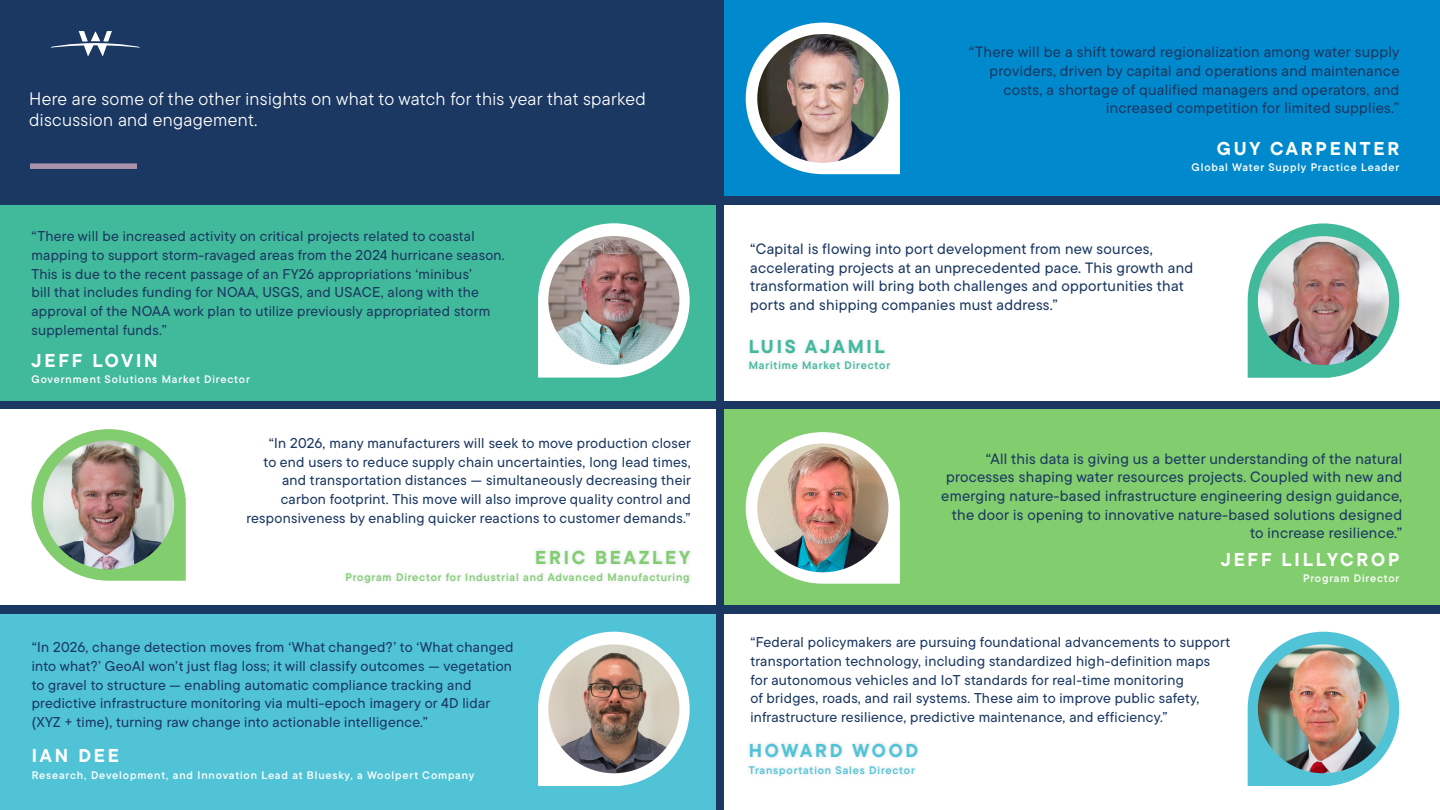
<style>
.page{position:relative;width:1440px;height:810px;background:#1b3862}
.page>*{position:absolute;margin:0;border:0;box-sizing:border-box;transform-origin:0 0}
.Quote_Name{font:700 18.67px "TT Commons Pro";letter-spacing:.15em;color:#fff}
.Quote_Name-2{font:700 18.67px "TT Commons Pro";letter-spacing:.15em;color:#82cd6e}
.Quote_Name-3{font:700 18.67px "TT Commons Pro";letter-spacing:.15em;color:#50c3d7}
.Paragraph_Style_10{font:700 18.67px "TT Commons Pro";letter-spacing:.15em;color:#41b99b}
.Paragraph_Style_10-2{font:700 18.67px "TT Commons Pro";letter-spacing:.15em;color:#fff}
.Paragraph_Style_3{font:18px/21px "TT Commons Pro";letter-spacing:.02em;color:#fff}
.Paragraph_Style_3-2{font:500 15px/18.7px "TT Commons Pro";letter-spacing:.02em;color:#1b3862;text-align:right}
.Paragraph_Style_3-3{font:500 14.25px/18.7px "TT Commons Pro";letter-spacing:.02em;color:#1b3862}
.Paragraph_Style_5{font:10.95px "TT Commons Pro Db";letter-spacing:.08em;color:#fff}
.Paragraph_Style_4{font:10.95px "TT Commons Pro Db";letter-spacing:.08em;color:#82cd6e}
.Paragraph_Style_4-2{font:10.95px "TT Commons Pro Db";letter-spacing:.08em;color:#fff}
.Paragraph_Style_7{font:10.95px "TT Commons Pro Db";letter-spacing:.08em;color:#fff}
.Paragraph_Style_5-2{font:10.95px "TT Commons Pro Db";letter-spacing:.08em;color:#50c3d7}
.Paragraph_Style_7-2{font:10.95px "TT Commons Pro Db";letter-spacing:.08em;color:#41b99b}
</style>
<div class="page">
<div style="left:724px;top:410px;width:716px;height:195px;background:#82cd6e"></div>
<svg style="left:746px;top:432px;width:154px;height:152px"></svg>
<img style="left:757px;top:443px;width:131px;height:129px">
<div style="left:0;top:410px;width:716px;height:195px;background:#fff"></div>
<svg style="left:31px;top:429px;width:155px;height:152px"></svg>
<img style="left:43px;top:440px;width:131px;height:129px">
<div style="left:342px;top:569px;width:351px;height:18px;background:#fafbfb"></div>
<div style="left:532px;top:547px;width:162px;height:21px;background:#1b3862;opacity:.18"></div>
<div style="left:724px;top:0;width:716px;height:196px;background:#008acd"></div>
<svg style="left:746px;top:23px;width:154px;height:151px"></svg>
<img style="left:757px;top:34px;width:131px;height:129px">
<div style="left:724px;top:614px;width:716px;height:196px;background:#fff"></div>
<svg style="left:1248px;top:632px;width:151px;height:154px"></svg>
<img style="left:1258px;top:644px;width:131px;height:129px">
<div style="left:745px;top:762px;width:174px;height:18px;background:#fafbfb"></div>
<div style="left:746px;top:740px;width:176px;height:21px;background:#1b3862;opacity:.18"></div>
<div style="left:0;top:614px;width:716px;height:196px;background:#50c3d7"></div>
<svg style="left:538px;top:632px;width:152px;height:154px"></svg>
<img style="left:548px;top:644px;width:131px;height:129px">
<div style="left:724px;top:205px;width:716px;height:195px;background:#fff"></div>
<svg style="left:1248px;top:223px;width:151px;height:155px"></svg>
<img style="left:1258px;top:236px;width:131px;height:129px">
<div style="left:745px;top:358px;width:149px;height:15px;background:#f7f8fa"></div>
<div style="left:746px;top:335px;width:143px;height:22px;background:#1b3862;opacity:.18"></div>
<div style="left:0;top:205px;width:716px;height:195px;background:#41b99b"></div>
<svg style="left:538px;top:223px;width:152px;height:155px"></svg>
<img style="left:548px;top:236px;width:131px;height:129px">
<svg style="left:51px;top:31px;width:89px;height:25px;background:#455c7f"></svg>
<div style="left:30px;top:163px;width:107px;height:6px;background:#ac93ad"></div>
<p class="Paragraph_Style_3" style="left:29px;top:88px;width:618px">Here are some of the other insights on what to watch for this year that sparked discussion and engagement.</p>
<p class="Paragraph_Style_3-3" style="left:32px;top:227px;width:475px">“There will be increased activity on critical projects related to coastal mapping to support storm-ravaged areas from the 2024 hurricane season.<br>This is due to the recent passage of an FY26 appropriations ‘minibus’<br>bill that includes funding for NOAA, USGS, and USACE, along with the approval of the NOAA work plan to utilize previously appropriated storm supplemental funds.”</p>
<p class="Paragraph_Style_7" style="left:32px;top:371px;width:220px">Government Solutions Market Director</p>
<p class="Paragraph_Style_10-2" style="left:32px;top:346px;width:128px">JEFF LOVIN</p>
<p class="Paragraph_Style_3-3" style="left:246px;top:434px;width:446px;text-align:right">“In 2026, many manufacturers will seek to move production closer<br>to end users to reduce supply chain uncertainties, long lead times, and transportation distances — simultaneously decreasing their carbon footprint. This move will also improve quality control and responsiveness by enabling quicker reactions to customer demands.”</p>
<p class="Quote_Name-2" style="left:535px;top:543px;width:156px">ERIC BEAZLEY</p>
<p class="Paragraph_Style_4" style="left:346px;top:569px;width:346px">Program Director for Industrial and Advanced Manufacturing</p>
<p class="Paragraph_Style_3-3" style="left:32px;top:638px;width:483px">“In 2026, change detection moves from ‘What changed?’ to ‘What changed into what?’ GeoAI won’t just flag loss; it will classify outcomes — vegetation to gravel to structure — enabling automatic compliance tracking and predictive infrastructure monitoring via multi-epoch imagery or 4D lidar (XYZ + time), turning raw change into actionable intelligence.”</p>
<p class="Quote_Name" style="left:32px;top:741px;width:89px">IAN DEE</p>
<p class="Paragraph_Style_5" style="left:32px;top:767px;width:444px">Research, Development, and Innovation Lead at Bluesky, a Woolpert Company</p>
<p class="Paragraph_Style_3-2" style="left:969px;top:43px;width:432px">“There will be a shift toward regionalization among water supply providers, driven by capital and operations and maintenance costs, a shortage of qualified managers and operators, and increased competition for limited supplies.”</p>
<p class="Quote_Name" style="left:1217px;top:134px;width:184px">GUY CARPENTER</p>
<p class="Paragraph_Style_4-2" style="left:1192px;top:160px;width:209px">Global Water Supply Practice Leader</p>
<p class="Paragraph_Style_3-2" style="left:750px;top:239px;width:445px;text-align:left">“Capital is flowing into port development from new sources, accelerating projects at an unprecedented pace. This growth and transformation will bring both challenges and opportunities that ports and shipping companies must address.”</p>
<p class="Paragraph_Style_10" style="left:749px;top:332px;width:138px">LUIS AJAMIL</p>
<p class="Paragraph_Style_7-2" style="left:749px;top:357px;width:143px">Maritime Market Director</p>
<p class="Paragraph_Style_3-2" style="left:941px;top:449px;width:463px">“All this data is giving us a better understanding of the natural processes shaping water resources projects. Coupled with new and emerging nature-based infrastructure engineering design guidance, the door is opening to innovative nature-based solutions designed to increase resilience.”</p>
<p class="Paragraph_Style_4-2" style="left:1303px;top:571px;width:98px">Program Director</p>
<p class="Quote_Name" style="left:1221px;top:545px;width:180px">JEFF LILLYCROP</p>
<p class="Paragraph_Style_3-3" style="left:750px;top:633px;width:481px">“Federal policymakers are pursuing foundational advancements to support transportation technology, including standardized high-definition maps for autonomous vehicles and IoT standards for real-time monitoring<br>of bridges, roads, and rail systems. These aim to improve public safety, infrastructure resilience, predictive maintenance, and efficiency.”</p>
<p class="Quote_Name-3" style="left:749px;top:736px;width:171px">HOWARD WOOD</p>
<p class="Paragraph_Style_5-2" style="left:749px;top:762px;width:168px">Transportation Sales Director</p>
</div>
